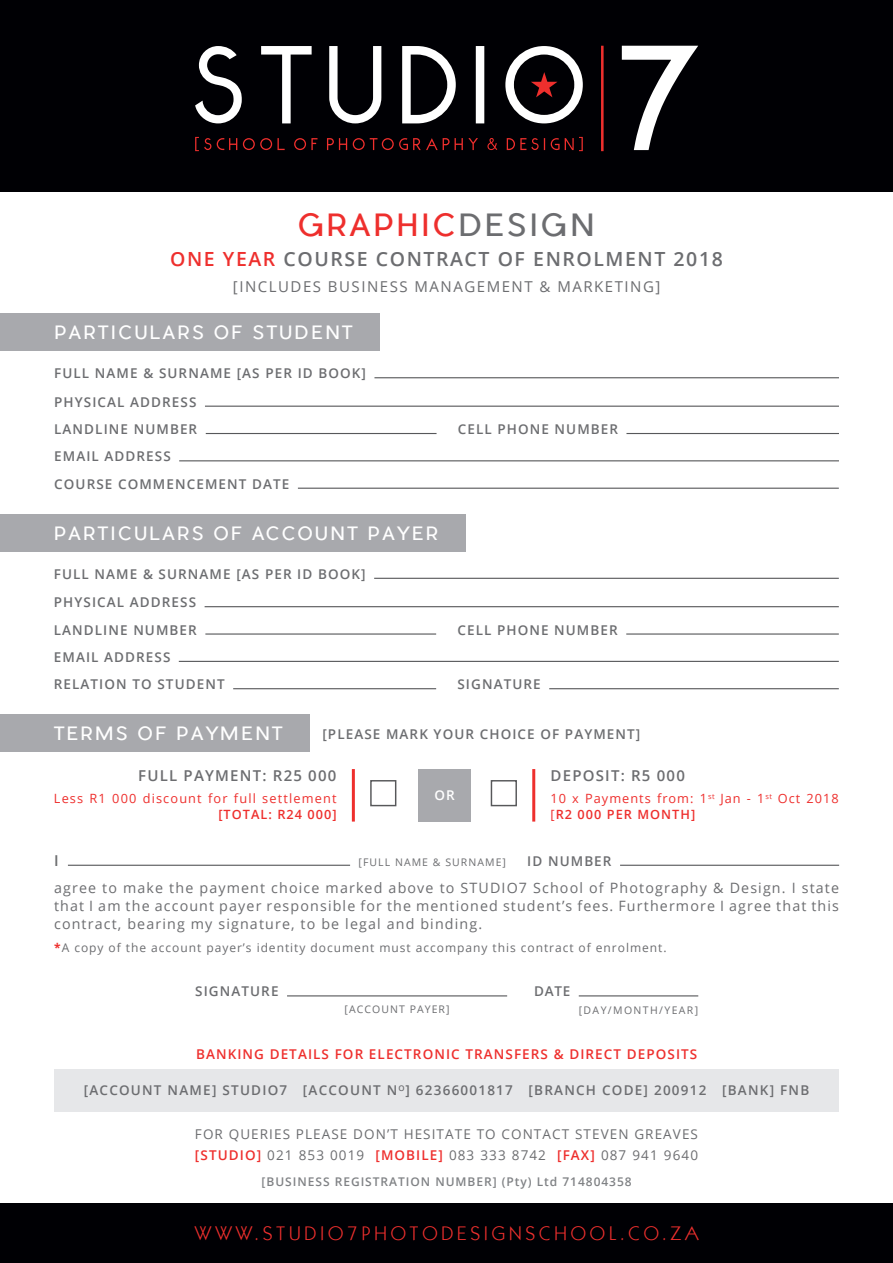
<style>
.page{position:relative;width:893px;height:1263px;background:#fff}
.page>*{position:absolute;margin:0;border:0;box-sizing:border-box;transform-origin:0 0}
.t1{font:30px "Pier Sans";letter-spacing:.08em;color:#ee2f2d}
.t2{font:19.8px "Kabel IT Cby BT";letter-spacing:.2em;color:#ee2f2d}
.t3{font:600 19.5px "Open Sans";letter-spacing:.08em;color:#6c6d70}
.t4{font:18px "Pier Sans";letter-spacing:.12em;color:#fff}
.t5{font:15px "Open Sans";letter-spacing:.1em;color:#6c6d70}
.t6{font:600 15px "Open Sans";letter-spacing:.08em;color:#6c6d70}
.t7{font:14.25px/18px "Open Sans";letter-spacing:.08em;color:#6c6d70;text-align:justify}
.t8{font:600 13.5px/27.9px "Open Sans";letter-spacing:.08em;color:#6c6d70}
.t9{font:13.5px/21px "Open Sans";letter-spacing:.08em;color:#6c6d70}
.t10{font:600 13.5px "Open Sans";letter-spacing:.08em;color:#ee2f2d}
.t11{font:600 13.5px "Open Sans";color:#fff}
.t12{font:12.75px/16.5px "Open Sans";letter-spacing:.09em;color:#ee2f2d}
.t13{font:600 12.75px "Open Sans";letter-spacing:.08em;color:#ee2f2d}
.t14{font:12px "Open Sans";letter-spacing:.08em;color:#6c6d70}
.t15{font:600 12px "Open Sans";letter-spacing:.08em;color:#808285}
.t16{font:10.5px "Open Sans";letter-spacing:.1em;color:#6c6d70}
.t17{font:10.5px "Open Sans";letter-spacing:.13em;color:#6c6d70}
.s1{color:#6c6d70}
.s2{color:#ee2f2d}
.s3{font-weight:600}
.s4{font-weight:700;color:#ee2f2d}
.s5{font-weight:600;color:#ee2f2d}
</style>
<div class="page">
<div style="left:54px;top:1069px;width:785px;height:43px;background:#e6e7e9"></div>
<div style="left:0;top:514px;width:465px;height:37px;background:#a8a9ad"></div>
<hr style="left:374px;top:578px;width:465px;height:1px;background:#57585a">
<hr style="left:205px;top:606px;width:634px;height:1px;background:#57585a">
<hr style="left:205px;top:633px;width:231px;height:2px;background:#57585a">
<hr style="left:626px;top:633px;width:213px;height:2px;background:#57585a">
<hr style="left:233px;top:688px;width:203px;height:1px;background:#57585a">
<hr style="left:549px;top:688px;width:290px;height:1px;background:#57585a">
<hr style="left:179px;top:661px;width:660px;height:1px;background:#57585a">
<div style="left:0;top:314px;width:380px;height:37px;background:#a8a9ad"></div>
<hr style="left:374px;top:377px;width:465px;height:1px;background:#57585a">
<hr style="left:205px;top:406px;width:634px;height:1px;background:#57585a">
<hr style="left:206px;top:433px;width:231px;height:1px;background:#57585a">
<hr style="left:626px;top:433px;width:213px;height:1px;background:#57585a">
<hr style="left:298px;top:488px;width:541px;height:1px;background:#57585a">
<hr style="left:179px;top:460px;width:660px;height:1px;background:#57585a">
<hr style="left:68px;top:865px;width:282px;height:1px;background:#57585a">
<hr style="left:620px;top:865px;width:219px;height:1px;background:#57585a">
<hr style="left:579px;top:995px;width:119px;height:1px;background:#57585a">
<hr style="left:287px;top:995px;width:220px;height:1px;background:#57585a">
<div style="left:418px;top:769px;width:53px;height:52px;background:#a8a9ad"></div>
<div style="left:491px;top:780px;width:26px;height:26px;border:1px solid #57585a"></div>
<hr style="left:532px;top:769px;width:3px;height:52px;background:#ee2f2d">
<div style="left:370px;top:780px;width:26px;height:26px;border:1px solid #57585a"></div>
<hr style="left:352px;top:769px;width:3px;height:52px;background:#ee2f2d">
<div style="left:0;top:715px;width:310px;height:37px;background:#a8a9ad"></div>
<div style="left:0;top:0;width:893px;height:192px;background:#000004"></div>
<div style="left:0;top:1203px;width:893px;height:60px;background:#000004"></div>
<svg style="left:195px;top:46px;width:388px;height:77px"></svg>
<hr style="left:601px;top:46px;width:3px;height:105px;background:#ee2f2d">
<svg style="left:621px;top:45px;width:77px;height:106px"></svg>
<svg style="left:195px;top:137px;width:90px;height:14px"></svg>
<svg style="left:294px;top:138px;width:23px;height:12px"></svg>
<svg style="left:327px;top:138px;width:151px;height:12px"></svg>
<svg style="left:507px;top:137px;width:76px;height:14px"></svg>
<svg style="left:487px;top:138px;width:10px;height:12px"></svg>
<h1 class="t1" style="left:298px;top:206px;width:298px">GRAPHIC<span class="s1">DESIGN</span></h1>
<h3 class="t3" style="left:170px;top:246px;width:554px"><span class="s2">ONE YEAR</span> COURSE CONTRACT OF ENROLMENT 2018</h3>
<p class="t5" style="left:233px;top:277px;width:429px">[INCLUDES BUSINESS MANAGEMENT &amp; MARKETING]</p>
<h3 class="t4" style="left:54px;top:321px;width:300px">PARTICULARS OF STUDENT</h3>
<p class="t8" style="left:54px;top:359px;width:313px">FULL NAME &amp; SURNAME [AS PER ID BOOK]<br>PHYSICAL ADDRESS<br>LANDLINE NUMBER</p>
<p class="t8" style="left:54px;top:442px;width:118px">EMAIL ADDRESS</p>
<p class="t8" style="left:54px;top:470px;width:237px">COURSE COMMENCEMENT DATE</p>
<h3 class="t4" style="left:54px;top:522px;width:386px">PARTICULARS OF ACCOUNT PAYER</h3>
<p class="t8" style="left:54px;top:560px;width:313px">FULL NAME &amp; SURNAME [AS PER ID BOOK]<br>PHYSICAL ADDRESS<br>LANDLINE NUMBER</p>
<p class="t8" style="left:54px;top:643px;width:118px">EMAIL ADDRESS</p>
<p class="t8" style="left:458px;top:415px;width:162px">CELL PHONE NUMBER</p>
<p class="t8" style="left:457px;top:615px;width:162px">CELL PHONE NUMBER</p>
<p class="t8" style="left:54px;top:670px;width:172px">RELATION TO STUDENT</p>
<p class="t8" style="left:457px;top:670px;width:85px">SIGNATURE</p>
<h3 class="t4" style="left:54px;top:722px;width:230px">TERMS OF PAYMENT</h3>
<p class="t8" style="left:322px;top:719px;width:319px">[PLEASE MARK YOUR CHOICE OF PAYMENT]</p>
<p class="t6" style="left:138px;top:765px;width:200px">FULL PAYMENT: R25 000</p>
<p class="t12" style="left:54px;top:790px;width:284px">Less R1 000 discount for full settlement</p>
<p class="t13" style="left:218px;top:806px;width:120px">[TOTAL: R24 000]</p>
<p class="t11" style="left:435px;top:786px;width:22px">OR</p>
<p class="t6" style="left:551px;top:765px;width:136px">DEPOSIT: R5 000</p>
<p class="t12" style="left:551px;top:790px;width:290px">10 x Payments from: 1<sup>st</sup> Jan - 1<sup>st</sup> Oct 2018 [<span class="s3">R2 000 PER MONTH]</span></p>
<p class="t6" style="left:54px;top:850px;width:6px">I</p>
<p class="t16" style="left:359px;top:855px;width:149px">[FULL NAME &amp; SURNAME]</p>
<p class="t8" style="left:527px;top:847px;width:86px">ID NUMBER</p>
<p class="t7" style="left:54px;top:878px;width:787px">agree to make the payment choice marked above to STUDIO7 School of Photography &amp; Design. I state that I am the account payer responsible for the mentioned student’s fees. Furthermore I agree that this contract, bearing my signature, to be legal and binding.</p>
<p class="t14" style="left:54px;top:939px;width:614px"><span class="s4">*</span>A copy of the account payer’s identity document must accompany this contract of enrolment.</p>
<p class="t8" style="left:195px;top:977px;width:85px">SIGNATURE</p>
<p class="t8" style="left:534px;top:977px;width:38px">DATE</p>
<p class="t16" style="left:345px;top:1002px;width:106px">[ACCOUNT PAYER]</p>
<p class="t17" style="left:579px;top:1003px;width:121px">[DAY/MONTH/YEAR]</p>
<p class="t10" style="left:196px;top:1044px;width:503px">BANKING DETAILS FOR ELECTRONIC TRANSFERS &amp; DIRECT DEPOSITS</p>
<p class="t8" style="left:84px;top:1076px;width:727px">[ACCOUNT NAME] STUDIO7 [ACCOUNT N<sup>O</sup>] 62366001817 [BRANCH CODE] 200912 [BANK] FNB</p>
<p class="t9" style="left:195px;top:1123px;width:505px">FOR QUERIES PLEASE DON’T HESITATE TO CONTACT STEVEN GREAVES <span class="s5">[STUDIO]</span> 021 853 0019 <span class="s5">[MOBILE]</span> 083 333 8742 <span class="s5">[FAX]</span> 087 941 9640</p>
<p class="t15" style="left:262px;top:1173px;width:372px">[BUSINESS REGISTRATION NUMBER] (Pty) Ltd 714804358</p>
<h2 class="t2" style="left:195px;top:1220px;width:505px">WWW.STUDIO7PHOTODESIGNSCHOOL.CO.ZA</h2>
</div>
